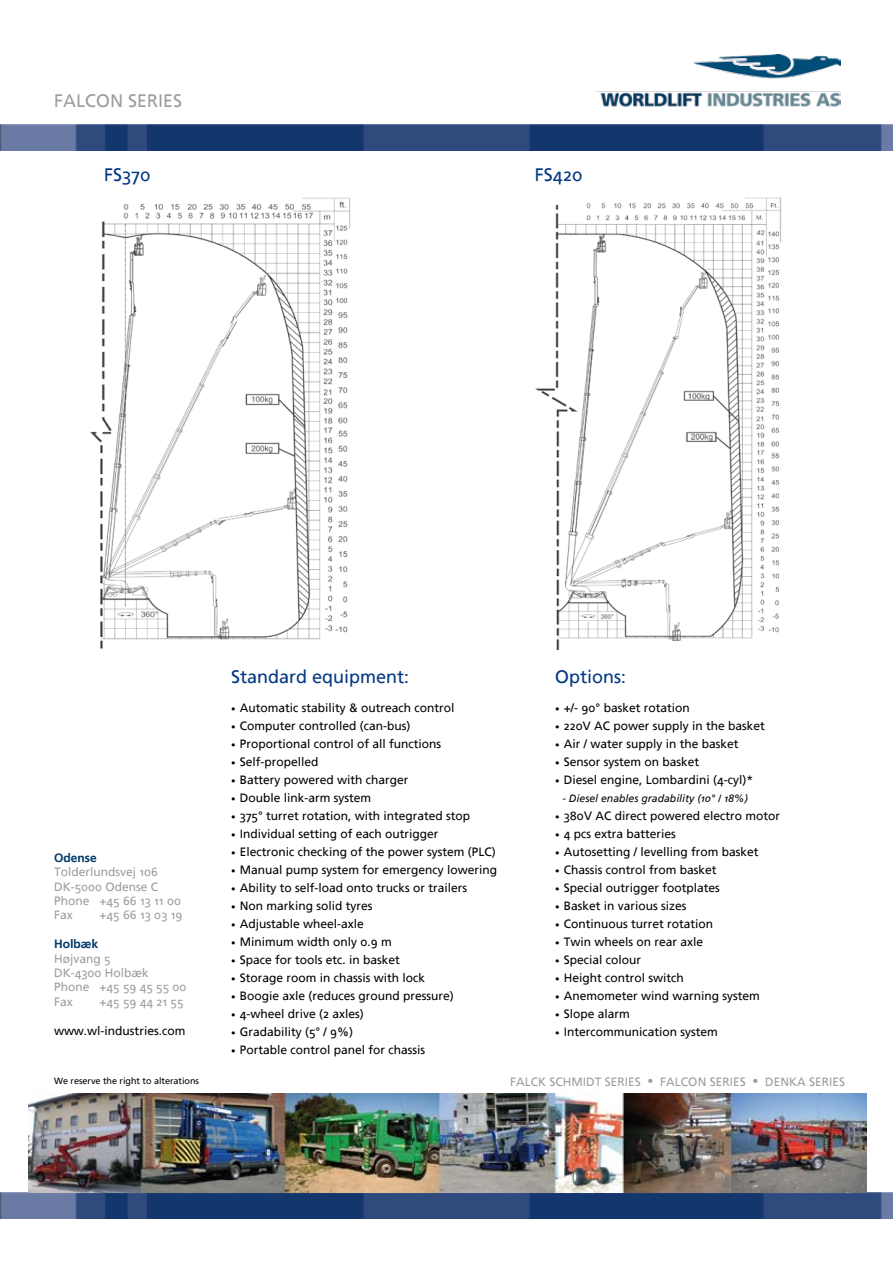
<style>
.page{position:relative;width:893px;height:1263px;background:#fff}
.page>*{position:absolute;margin:0;border:0;box-sizing:border-box;transform-origin:0 0}
.t1{font:18px "Frutiger Linotype";color:#003882}
.t2{font:18px "Frutiger Linotype";color:#9c9d9f}
.t3{font:12px "Frutiger Linotype";color:#000}
.t4{font:12px/14.4px "Frutiger Linotype";color:#9c9d9f}
.t5{font:700 12px "Frutiger Linotype";color:#01396a}
.t6{font:italic 10.5px "Frutiger Linotype";color:#000}
.t7{font:9px "Frutiger Linotype";color:#000}
.s1{font-size:9px}
</style>
<div class="page">
<img style="left:0;top:125px;width:893px;height:25px">
<img style="left:0;top:1192px;width:893px;height:26px">
<img style="left:596px;top:54px;width:244px;height:53px">
<img style="left:29px;top:1093px;width:837px;height:99px">
<img style="left:90px;top:197px;width:261px;height:452px">
<img style="left:535px;top:197px;width:246px;height:452px">
<h1 class="t2" style="left:54px;top:89px;width:130px">FALCON SERIES</h1>
<h1 class="t1" style="left:104px;top:164px;width:48px">FS370</h1>
<h1 class="t1" style="left:535px;top:164px;width:49px">FS420</h1>
<p class="t5" style="left:54px;top:850px;width:44px">Odense</p>
<p class="t4" style="left:54px;top:865px;width:129px">Tolderlundsvej 106<br>DK-5000 Odense C<br>Phone +45 66 13 11 00<br>Fax</p>
<p class="t4" style="left:99px;top:908px;width:84px">+45 66 13 03 19</p>
<p class="t5" style="left:54px;top:937px;width:46px">Holbæk</p>
<p class="t4" style="left:54px;top:951px;width:134px">Højvang 5<br>DK-4300 Holbæk<br>Phone +45 59 45 55 00<br>Fax</p>
<p class="t4" style="left:99px;top:994px;width:86px">+45 59 44 21 55</p>
<p class="t3" style="left:54px;top:1023px;width:133px">www.wl-industries.com</p>
<p class="t7" style="left:54px;top:1076px;width:147px">We reserve the right to alterations</p>
<h1 class="t1" style="left:231px;top:666px;width:180px">Standard equipment:</h1>
<h1 class="t1" style="left:555px;top:666px;width:73px">Options:</h1>
<p class="t3" style="left:231px;top:700px;width:225px"><span class="s1">•</span> Automatic stability &amp; outreach control</p>
<p class="t3" style="left:555px;top:700px;width:136px"><span class="s1">•</span> +/- 90° basket rotation</p>
<p class="t3" style="left:231px;top:718px;width:181px"><span class="s1">•</span> Computer controlled (can-bus)</p>
<p class="t3" style="left:555px;top:718px;width:211px"><span class="s1">•</span> 220V AC power supply in the basket</p>
<p class="t3" style="left:231px;top:736px;width:212px"><span class="s1">•</span> Proportional control of all functions</p>
<p class="t3" style="left:555px;top:736px;width:185px"><span class="s1">•</span> Air / water supply in the basket</p>
<p class="t3" style="left:231px;top:754px;width:89px"><span class="s1">•</span> Self-propelled</p>
<p class="t3" style="left:555px;top:754px;width:146px"><span class="s1">•</span> Sensor system on basket</p>
<p class="t3" style="left:231px;top:772px;width:179px"><span class="s1">•</span> Battery powered with charger</p>
<p class="t3" style="left:555px;top:772px;width:200px"><span class="s1">•</span> Diesel engine, Lombardini (4-cyl)*</p>
<p class="t3" style="left:231px;top:790px;width:142px"><span class="s1">•</span> Double link-arm system</p>
<p class="t6" style="left:563px;top:792px;width:187px">- Diesel enables gradability (10° / 18%)</p>
<p class="t3" style="left:231px;top:808px;width:241px"><span class="s1">•</span> 375° turret rotation, with integrated stop</p>
<p class="t3" style="left:555px;top:808px;width:226px"><span class="s1">•</span> 380V AC direct powered electro motor</p>
<p class="t3" style="left:231px;top:826px;width:209px"><span class="s1">•</span> Individual setting of each outrigger</p>
<p class="t3" style="left:555px;top:826px;width:122px"><span class="s1">•</span> 4 pcs extra batteries</p>
<p class="t3" style="left:231px;top:844px;width:266px"><span class="s1">•</span> Electronic checking of the power system (PLC)</p>
<p class="t3" style="left:555px;top:844px;width:205px"><span class="s1">•</span> Autosetting / levelling from basket</p>
<p class="t3" style="left:231px;top:862px;width:268px"><span class="s1">•</span> Manual pump system for emergency lowering</p>
<p class="t3" style="left:555px;top:862px;width:163px"><span class="s1">•</span> Chassis control from basket</p>
<p class="t3" style="left:231px;top:880px;width:238px"><span class="s1">•</span> Ability to self-load onto trucks or trailers</p>
<p class="t3" style="left:555px;top:880px;width:166px"><span class="s1">•</span> Special outrigger footplates</p>
<p class="t3" style="left:231px;top:898px;width:143px"><span class="s1">•</span> Non marking solid tyres</p>
<p class="t3" style="left:555px;top:898px;width:133px"><span class="s1">•</span> Basket in various sizes</p>
<p class="t3" style="left:231px;top:916px;width:134px"><span class="s1">•</span> Adjustable wheel-axle</p>
<p class="t3" style="left:555px;top:916px;width:160px"><span class="s1">•</span> Continuous turret rotation</p>
<p class="t3" style="left:231px;top:934px;width:162px"><span class="s1">•</span> Minimum width only 0.9 m</p>
<p class="t3" style="left:555px;top:934px;width:150px"><span class="s1">•</span> Twin wheels on rear axle</p>
<p class="t3" style="left:231px;top:952px;width:170px"><span class="s1">•</span> Space for tools etc. in basket</p>
<p class="t3" style="left:555px;top:952px;width:88px"><span class="s1">•</span> Special colour</p>
<p class="t3" style="left:231px;top:970px;width:196px"><span class="s1">•</span> Storage room in chassis with lock</p>
<p class="t3" style="left:555px;top:970px;width:130px"><span class="s1">•</span> Height control switch</p>
<p class="t3" style="left:231px;top:988px;width:224px"><span class="s1">•</span> Boogie axle (reduces ground pressure)</p>
<p class="t3" style="left:555px;top:988px;width:206px"><span class="s1">•</span> Anemometer wind warning system</p>
<p class="t3" style="left:231px;top:1006px;width:134px"><span class="s1">•</span> 4-wheel drive (2 axles)</p>
<p class="t3" style="left:555px;top:1006px;width:76px"><span class="s1">•</span> Slope alarm</p>
<p class="t3" style="left:231px;top:1024px;width:124px"><span class="s1">•</span> Gradability (5° / 9%)</p>
<p class="t3" style="left:555px;top:1024px;width:164px"><span class="s1">•</span> Intercommunication system</p>
<p class="t3" style="left:231px;top:1042px;width:196px"><span class="s1">•</span> Portable control panel for chassis</p>
<p class="t4" style="left:510px;top:1075px;width:336px">FALCK SCHMIDT SERIES • FALCON SERIES • DENKA SERIES</p>
</div>
